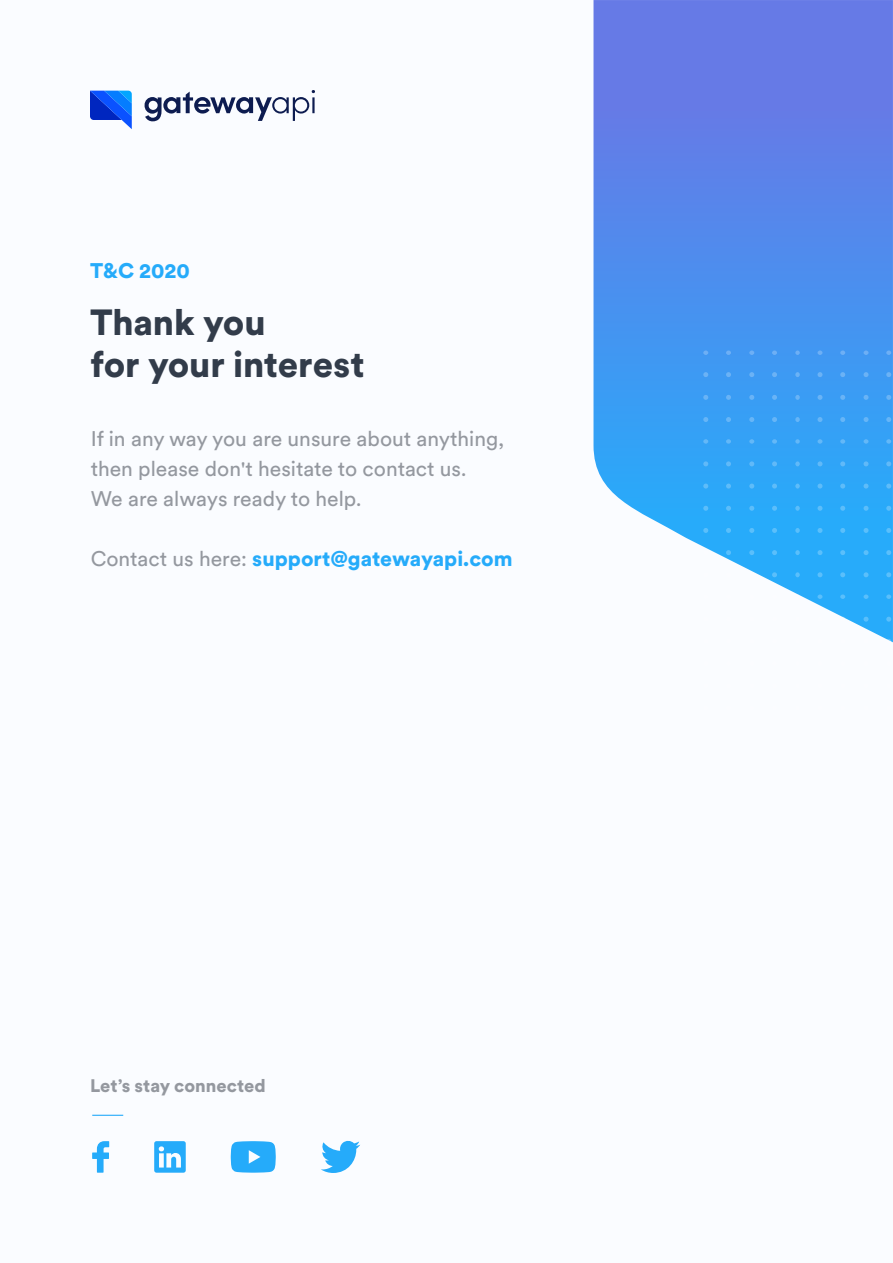
<style>
.page{position:relative;width:893px;height:1263px;background:#fafcff}
.page>*{position:absolute;margin:0;border:0;box-sizing:border-box;transform-origin:0 0}
.t1{font:900 36px/42px "Circular XX";letter-spacing:-.005em;color:#323c4a}
.t2{font:21px/30px "Circular XX";color:#94989f}
.t3{font:900 21px "Circular XX";color:#25abfa}
.t4{font:900 18px "Circular XX";color:#94989f}
.s1{font-weight:400;color:#94989f}
</style>
<div class="page">
<svg style="left:90px;top:91px;width:42px;height:38px"></svg>
<svg style="left:144px;top:90px;width:171px;height:31px"></svg>
<hr style="left:92px;top:1115px;width:31px;height:1px;background:#25abfa">
<svg style="left:231px;top:1141px;width:45px;height:32px"></svg>
<svg style="left:321px;top:1140px;width:39px;height:33px"></svg>
<svg style="left:154px;top:1141px;width:32px;height:32px"></svg>
<svg style="left:92px;top:1141px;width:17px;height:32px"></svg>
<svg style="left:593px;top:0;width:300px;height:642px;background:#5f9cf0"></svg>
<svg style="left:703px;top:350px;width:5px;height:5px"></svg>
<svg style="left:726px;top:350px;width:5px;height:5px"></svg>
<svg style="left:749px;top:350px;width:5px;height:5px"></svg>
<svg style="left:772px;top:350px;width:5px;height:5px"></svg>
<svg style="left:795px;top:350px;width:5px;height:5px"></svg>
<svg style="left:817px;top:350px;width:5px;height:5px"></svg>
<svg style="left:840px;top:350px;width:5px;height:5px"></svg>
<svg style="left:863px;top:350px;width:5px;height:5px"></svg>
<svg style="left:886px;top:350px;width:5px;height:5px"></svg>
<svg style="left:703px;top:372px;width:5px;height:5px"></svg>
<svg style="left:726px;top:372px;width:5px;height:5px"></svg>
<svg style="left:749px;top:372px;width:5px;height:5px"></svg>
<svg style="left:772px;top:372px;width:5px;height:5px"></svg>
<svg style="left:795px;top:372px;width:5px;height:5px"></svg>
<svg style="left:817px;top:372px;width:5px;height:5px"></svg>
<svg style="left:840px;top:372px;width:5px;height:5px"></svg>
<svg style="left:863px;top:372px;width:5px;height:5px"></svg>
<svg style="left:886px;top:372px;width:5px;height:5px"></svg>
<svg style="left:703px;top:395px;width:5px;height:5px"></svg>
<svg style="left:726px;top:395px;width:5px;height:5px"></svg>
<svg style="left:749px;top:395px;width:5px;height:5px"></svg>
<svg style="left:772px;top:395px;width:5px;height:5px"></svg>
<svg style="left:795px;top:395px;width:5px;height:5px"></svg>
<svg style="left:817px;top:395px;width:5px;height:5px"></svg>
<svg style="left:840px;top:395px;width:5px;height:5px"></svg>
<svg style="left:863px;top:395px;width:5px;height:5px"></svg>
<svg style="left:886px;top:395px;width:5px;height:5px"></svg>
<svg style="left:703px;top:417px;width:5px;height:5px"></svg>
<svg style="left:726px;top:417px;width:5px;height:5px"></svg>
<svg style="left:749px;top:417px;width:5px;height:5px"></svg>
<svg style="left:772px;top:417px;width:5px;height:5px"></svg>
<svg style="left:795px;top:417px;width:5px;height:5px"></svg>
<svg style="left:817px;top:417px;width:5px;height:5px"></svg>
<svg style="left:840px;top:417px;width:5px;height:5px"></svg>
<svg style="left:863px;top:417px;width:5px;height:5px"></svg>
<svg style="left:886px;top:417px;width:5px;height:5px"></svg>
<svg style="left:703px;top:439px;width:5px;height:5px"></svg>
<svg style="left:726px;top:439px;width:5px;height:5px"></svg>
<svg style="left:749px;top:439px;width:5px;height:5px"></svg>
<svg style="left:772px;top:439px;width:5px;height:5px"></svg>
<svg style="left:795px;top:439px;width:5px;height:5px"></svg>
<svg style="left:817px;top:439px;width:5px;height:5px"></svg>
<svg style="left:840px;top:439px;width:5px;height:5px"></svg>
<svg style="left:863px;top:439px;width:5px;height:5px"></svg>
<svg style="left:886px;top:439px;width:5px;height:5px"></svg>
<svg style="left:703px;top:461px;width:5px;height:5px"></svg>
<svg style="left:726px;top:461px;width:5px;height:5px"></svg>
<svg style="left:749px;top:461px;width:5px;height:5px"></svg>
<svg style="left:772px;top:461px;width:5px;height:5px"></svg>
<svg style="left:795px;top:461px;width:5px;height:5px"></svg>
<svg style="left:817px;top:461px;width:5px;height:5px"></svg>
<svg style="left:840px;top:461px;width:5px;height:5px"></svg>
<svg style="left:863px;top:461px;width:5px;height:5px"></svg>
<svg style="left:886px;top:461px;width:5px;height:5px"></svg>
<svg style="left:703px;top:484px;width:5px;height:5px"></svg>
<svg style="left:726px;top:484px;width:5px;height:5px"></svg>
<svg style="left:749px;top:484px;width:5px;height:5px"></svg>
<svg style="left:772px;top:484px;width:5px;height:5px"></svg>
<svg style="left:795px;top:484px;width:5px;height:5px"></svg>
<svg style="left:817px;top:484px;width:5px;height:5px"></svg>
<svg style="left:840px;top:484px;width:5px;height:5px"></svg>
<svg style="left:863px;top:484px;width:5px;height:5px"></svg>
<svg style="left:886px;top:484px;width:5px;height:5px"></svg>
<svg style="left:703px;top:506px;width:5px;height:5px"></svg>
<svg style="left:726px;top:506px;width:5px;height:5px"></svg>
<svg style="left:749px;top:506px;width:5px;height:5px"></svg>
<svg style="left:772px;top:506px;width:5px;height:5px"></svg>
<svg style="left:795px;top:506px;width:5px;height:5px"></svg>
<svg style="left:817px;top:506px;width:5px;height:5px"></svg>
<svg style="left:840px;top:506px;width:5px;height:5px"></svg>
<svg style="left:863px;top:506px;width:5px;height:5px"></svg>
<svg style="left:886px;top:506px;width:5px;height:5px"></svg>
<svg style="left:703px;top:528px;width:5px;height:5px"></svg>
<svg style="left:726px;top:528px;width:5px;height:5px"></svg>
<svg style="left:749px;top:528px;width:5px;height:5px"></svg>
<svg style="left:772px;top:528px;width:5px;height:5px"></svg>
<svg style="left:795px;top:528px;width:5px;height:5px"></svg>
<svg style="left:817px;top:528px;width:5px;height:5px"></svg>
<svg style="left:840px;top:528px;width:5px;height:5px"></svg>
<svg style="left:863px;top:528px;width:5px;height:5px"></svg>
<svg style="left:886px;top:528px;width:5px;height:5px"></svg>
<svg style="left:703px;top:550px;width:5px;height:5px"></svg>
<svg style="left:726px;top:550px;width:5px;height:5px"></svg>
<svg style="left:749px;top:550px;width:5px;height:5px"></svg>
<svg style="left:772px;top:550px;width:5px;height:5px"></svg>
<svg style="left:795px;top:550px;width:5px;height:5px"></svg>
<svg style="left:817px;top:550px;width:5px;height:5px"></svg>
<svg style="left:840px;top:550px;width:5px;height:5px"></svg>
<svg style="left:863px;top:550px;width:5px;height:5px"></svg>
<svg style="left:886px;top:550px;width:5px;height:5px"></svg>
<svg style="left:703px;top:572px;width:5px;height:5px"></svg>
<svg style="left:726px;top:572px;width:5px;height:5px"></svg>
<svg style="left:749px;top:572px;width:5px;height:5px"></svg>
<svg style="left:772px;top:572px;width:5px;height:5px"></svg>
<svg style="left:795px;top:572px;width:5px;height:5px"></svg>
<svg style="left:817px;top:572px;width:5px;height:5px"></svg>
<svg style="left:840px;top:572px;width:5px;height:5px"></svg>
<svg style="left:863px;top:572px;width:5px;height:5px"></svg>
<svg style="left:886px;top:572px;width:5px;height:5px"></svg>
<svg style="left:703px;top:594px;width:5px;height:5px"></svg>
<svg style="left:726px;top:594px;width:5px;height:5px"></svg>
<svg style="left:749px;top:594px;width:5px;height:5px"></svg>
<svg style="left:772px;top:594px;width:5px;height:5px"></svg>
<svg style="left:795px;top:594px;width:5px;height:5px"></svg>
<svg style="left:817px;top:594px;width:5px;height:5px"></svg>
<svg style="left:840px;top:594px;width:5px;height:5px"></svg>
<svg style="left:863px;top:594px;width:5px;height:5px"></svg>
<svg style="left:886px;top:594px;width:5px;height:5px"></svg>
<svg style="left:703px;top:617px;width:5px;height:5px"></svg>
<svg style="left:726px;top:617px;width:5px;height:5px"></svg>
<svg style="left:749px;top:617px;width:5px;height:5px"></svg>
<svg style="left:772px;top:617px;width:5px;height:5px"></svg>
<svg style="left:795px;top:617px;width:5px;height:5px"></svg>
<svg style="left:817px;top:617px;width:5px;height:5px"></svg>
<svg style="left:840px;top:617px;width:5px;height:5px"></svg>
<svg style="left:863px;top:617px;width:5px;height:5px"></svg>
<svg style="left:886px;top:617px;width:5px;height:5px"></svg>
<svg style="left:703px;top:639px;width:5px;height:3px"></svg>
<svg style="left:726px;top:639px;width:5px;height:3px"></svg>
<svg style="left:749px;top:639px;width:5px;height:3px"></svg>
<svg style="left:772px;top:639px;width:5px;height:3px"></svg>
<svg style="left:795px;top:639px;width:5px;height:3px"></svg>
<svg style="left:817px;top:639px;width:5px;height:3px"></svg>
<svg style="left:840px;top:639px;width:5px;height:3px"></svg>
<svg style="left:863px;top:639px;width:5px;height:3px"></svg>
<svg style="left:886px;top:639px;width:5px;height:3px"></svg>
<p class="t3" style="left:90px;top:256px;width:102px">T&amp;C 2020</p>
<h1 class="t1" style="left:90px;top:300px;width:276px">Thank you<br>for your interest</h1>
<p class="t2" style="left:91px;top:423px;width:415px">If in any way you are unsure about anything, then please don't hesitate to contact us.<br>We are always ready to help.</p>
<p class="t3" style="left:91px;top:544px;width:423px"><span class="s1">Contact us here:</span> support@gatewayapi.com</p>
<p class="t4" style="left:90px;top:1073px;width:177px">Let’s stay connected</p>
</div>
